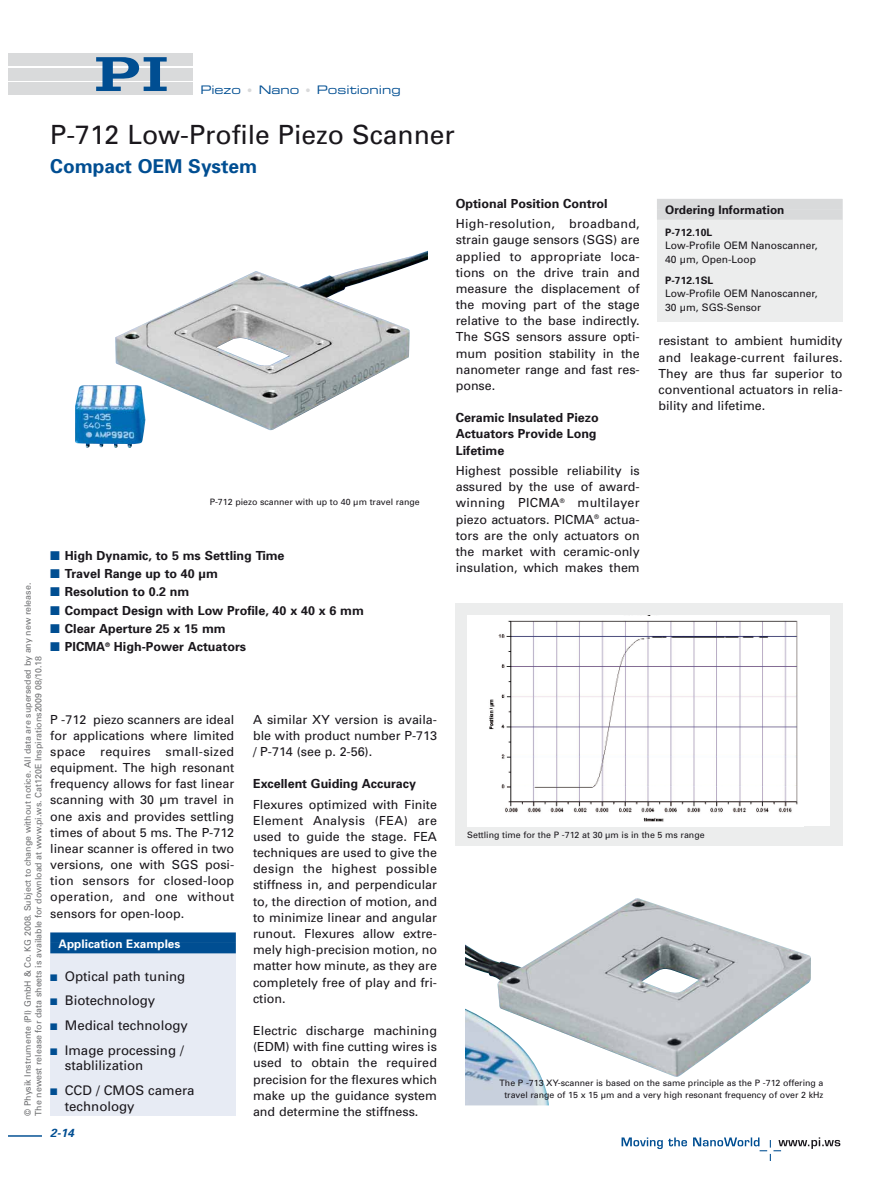
<style>
.page{position:relative;width:893px;height:1190px;background:#fff}
.page>*{position:absolute;margin:0;border:0;box-sizing:border-box;transform-origin:0 0}
.t1{font:26.4px "Univers";color:#1a171c}
.t2{font:700 19.05px "Univers";color:#004e92}
.t3{font:13.2px/15.6px "Univers";color:#1a171c}
.t4{font:12.45px/16.2px "Univers";color:#1a171c;text-align:justify}
.t5{font:700 12.45px/16.2px "Univers";color:#1a171c}
.t6{font:11.7px "Eurostile Extended Two";color:#004e92}
.t7{font:700 11.7px "Univers";color:#1a171c}
.t8{font:700 11.7px "Univers";color:#fff}
.t9{font:italic 700 11.7px "Univers";color:#004e92}
.t10{font:10.35px/13.2px "Univers";color:#1a171c}
.t11{font:700 10.35px "Univers";color:#1a171c}
.t12{font:8.85px/11.7px "Univers";color:#1a171c;text-align:center}
.t13{font:8.85px/10.6px "Univers";color:#6f7072}
.s1{font-size:10.35px;color:#d9dadb}
.s2{font-family:"European Pi Three";font-weight:400;font-size:14.7px;color:#004e92}
.s3{font-family:"European Pi Three";font-size:10.95px;color:#004e92}
</style>
<div class="page">
<hr style="left:9px;top:1135px;width:33px;height:1px;background:#004e92">
<div style="left:71px;top:53px;width:121px;height:13px;background:#d9dadb"></div>
<div style="left:71px;top:68px;width:121px;height:12px;background:#d9dadb"></div>
<div style="left:71px;top:83px;width:121px;height:12px;background:#d9dadb"></div>
<svg style="left:96px;top:57px;width:71px;height:34px"></svg>
<div style="left:9px;top:53px;width:84px;height:13px;background:#d9dadb"></div>
<div style="left:9px;top:68px;width:84px;height:12px;background:#d9dadb"></div>
<div style="left:9px;top:83px;width:84px;height:12px;background:#d9dadb"></div>
<svg style="left:621px;top:1137px;width:219px;height:23px"></svg>
<div style="left:454px;top:603px;width:388px;height:242px;background:#eceded"></div>
<div style="left:657px;top:199px;width:185px;height:123px;background:#eceded"></div>
<div style="left:657px;top:199px;width:185px;height:10px;background:#d9dadb"></div>
<div style="left:657px;top:209px;width:185px;height:11px;background:#d9dadb"></div>
<div style="left:467px;top:615px;width:363px;height:211px;background:#fff"></div>
<img style="left:489px;top:615px;width:309px;height:207px">
<img style="left:75px;top:251px;width:352px;height:197px">
<div style="left:50px;top:932px;width:186px;height:183px;background:#e7ebf4"></div>
<div style="left:50px;top:932px;width:186px;height:11px;background:#004e92"></div>
<div style="left:50px;top:943px;width:186px;height:10px;background:#004e92"></div>
<img style="left:465px;top:898px;width:346px;height:207px">
<p class="t6" style="left:200px;top:86px;width:202px">Piezo <span class="s1">•</span> Nano <span class="s1">•</span> Positioning</p>
<h1 class="t1" style="left:50px;top:125px;width:406px">P-712 Low-Profile Piezo Scanner</h1>
<h2 class="t2" style="left:50px;top:159px;width:208px">Compact OEM System</h2>
<p class="t5" style="left:456px;top:196px;width:153px">Optional Position Control</p>
<p class="t4" style="left:456px;top:217px;width:185px">High-resolution, broadband, strain gauge sensors (SGS) are applied to appropriate loca&shy;tions on the drive train and measure the displacement of the moving part of the stage relative to the base indirectly.<br>The SGS sensors assure opti&shy;mum position stability in the nanometer range and fast res&shy;ponse.</p>
<p class="t5" style="left:456px;top:411px;width:144px">Ceramic Insulated Piezo<br>Actuators Provide Long<br>Lifetime</p>
<p class="t4" style="left:456px;top:463px;width:185px">Highest possible reliability is assured by the use of award&shy;winning PICMA<sup>®</sup> multilayer piezo actuators. PICMA<sup>®</sup> actua&shy;tors are the only actuators on the market with ceramic-only insulation, which makes them</p>
<p class="t7" style="left:665px;top:206px;width:121px">Ordering Information</p>
<p class="t11" style="left:665px;top:228px;width:48px">P-712.10L</p>
<p class="t10" style="left:665px;top:240px;width:154px">Low-Profile OEM Nanoscanner,<br>40 µm, Open-Loop</p>
<p class="t11" style="left:665px;top:277px;width:49px">P-712.1SL</p>
<p class="t10" style="left:665px;top:288px;width:154px">Low-Profile OEM Nanoscanner,<br>30 µm, SGS-Sensor</p>
<p class="t4" style="left:658px;top:334px;width:185px">resistant to ambient humidity and leakage-current failures.<br>They are thus far superior to conventional actuators in relia&shy;bility and lifetime.</p>
<p class="t12" style="left:210px;top:497px;width:212px">P-712 piezo scanner with up to 40 µm travel range</p>
<p class="t5" style="left:50px;top:548px;width:236px"><span class="s2">-</span> High Dynamic, to 5 ms Settling Time</p>
<p class="t5" style="left:50px;top:566px;width:169px"><span class="s2">-</span> Travel Range up to 40 µm</p>
<p class="t5" style="left:50px;top:585px;width:141px"><span class="s2">-</span> Resolution to 0.2 nm</p>
<p class="t5" style="left:50px;top:603px;width:315px"><span class="s2">-</span> Compact Design with Low Profile, 40 x 40 x 6 mm</p>
<p class="t5" style="left:50px;top:621px;width:177px"><span class="s2">-</span> Clear Aperture 25 x 15 mm</p>
<p class="t5" style="left:50px;top:640px;width:197px"><span class="s2">-</span> PICMA<sup>®</sup> High-Power Actuators</p>
<p class="t13" style="left:23px;top:1115px;width:534px;rotate:-90deg">© Physik Instrumente (PI) GmbH &amp; Co. KG 2008. Subject to change without notice. All data are superseded by any new release.<br>The newest release for data sheets is available for download at www.pi.ws. Cat120E Inspirations2009 08/10.18</p>
<p class="t4" style="left:50px;top:712px;width:185px">P -712 piezo scanners are ideal for applications where limited space requires small-sized equip ment. The high resonant frequency allows for fast linear scanning with 30 µm travel in one axis and provides settling times of about 5 ms. The P-712 linear scanner is offered in two versions, one with SGS posi&shy;tion sensors for closed-loop oper ation, and one without sensors for open-loop.</p>
<p class="t4" style="left:253px;top:712px;width:185px">A similar XY version is availa&shy;ble with product number P-713 / P-714 (see p. 2-56).</p>
<p class="t5" style="left:253px;top:777px;width:164px">Excellent Guiding Accuracy</p>
<p class="t4" style="left:253px;top:797px;width:185px">Flexures optimized with Finite Ele ment Analysis (FEA) are used to guide the stage. FEA techniques are used to give the design the highest possible stiffness in, and perpendicular to, the direction of motion, and to minimize linear and angular runout. Flexures allow extre&shy;me ly high-precision motion, no matter how minute, as they are completely free of play and fri&shy;ction.</p>
<p class="t4" style="left:253px;top:1023px;width:185px">Electric discharge machining (EDM) with fine cutting wires is used to obtain the required precision for the flexures which make up the guidance system and determine the stiffness.</p>
<p class="t12" style="left:467px;top:829px;width:239px">Settling time for the P -712 at 30 µm is in the 5 ms range</p>
<p class="t8" style="left:59px;top:939px;width:123px">Application Examples</p>
<p class="t3" style="left:50px;top:969px;width:136px"><span class="s3">-</span> Optical path tuning</p>
<p class="t3" style="left:50px;top:994px;width:106px"><span class="s3">-</span> Biotechnology</p>
<p class="t3" style="left:50px;top:1018px;width:139px"><span class="s3">-</span> Medical technology</p>
<p class="t3" style="left:65px;top:1043px;width:120px;text-indent:-15px"><span class="s3">-</span> Image processing / stablilization</p>
<p class="t3" style="left:65px;top:1083px;width:131px;text-indent:-15px"><span class="s3">-</span> CCD / CMOS camera technology</p>
<p class="t12" style="left:499px;top:1077px;width:325px">The P -713 XY-scanner is based on the same principle as the P -712 offering a travel range of 15 x 15 µm and a very high resonant frequency of over 2 kHz</p>
<p class="t9" style="left:50px;top:1128px;width:27px">2-14</p>
</div>
